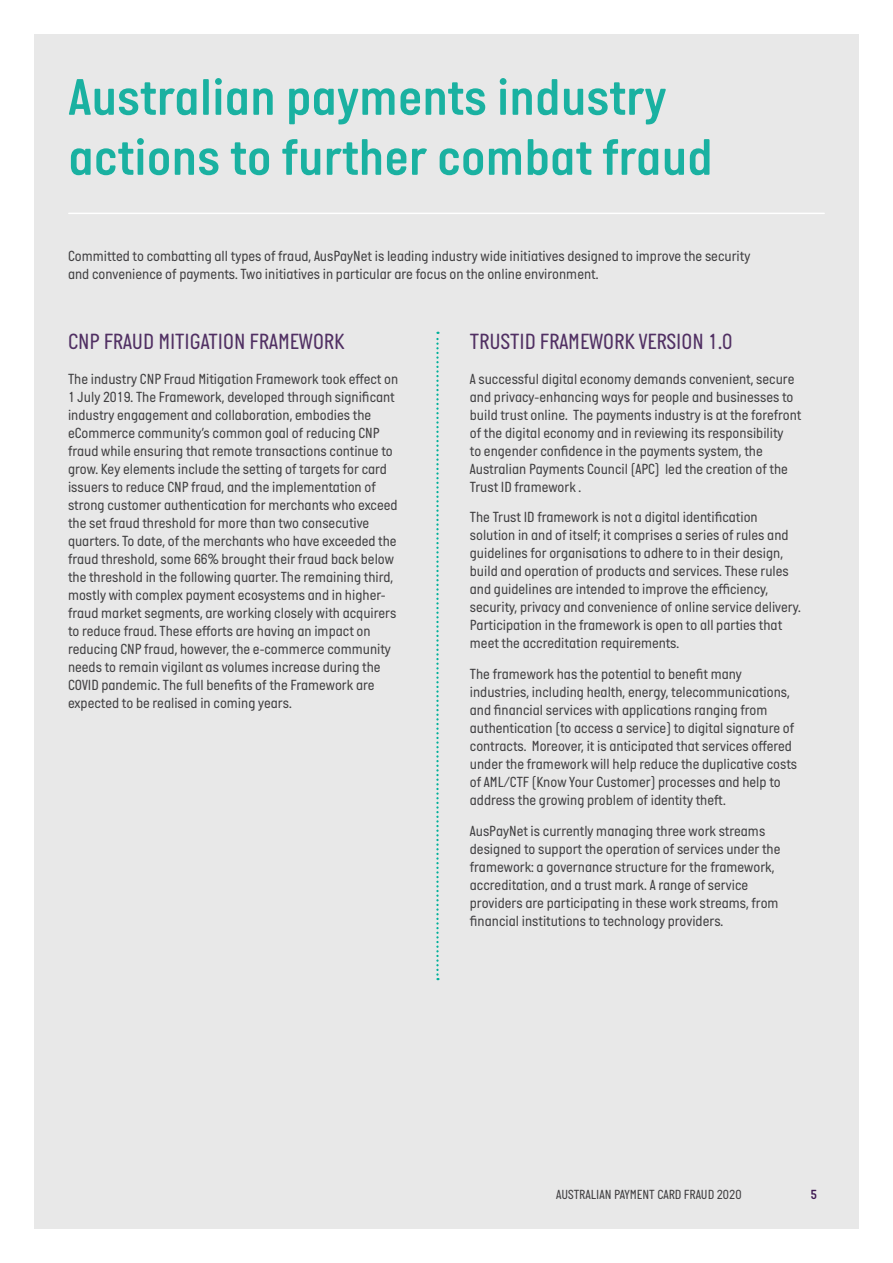
<style>
.page{position:relative;width:893px;height:1263px;background:#fff}
.page>*{position:absolute;margin:0;border:0;box-sizing:border-box;transform-origin:0 0}
.t1{font:600 52.5px/60px "Italian Plate No 1";letter-spacing:.01em;color:#1ab1a1}
.t2{font:22.5px "Italian Plate No 1";color:#513063}
.t3{font:15px/18px "Italian Plate No 1";color:#414042}
.t4{font:13.5px "Italian Plate No 1";color:#414042}
.t5{font:600 13.5px "Italian Plate No 1";color:#3e1952}
</style>
<div class="page">
<div style="left:34px;top:34px;width:825px;height:1195px;background:#e8e8e8"></div>
<svg style="left:436px;top:332px;width:3px;height:648px"></svg>
<hr style="left:69px;top:213px;width:755px;height:1px;background:#fff">
<h1 class="t1" style="left:69px;top:67px;width:645px">Australian payments industry actions to further combat fraud</h1>
<p class="t3" style="left:68px;top:246px;width:684px">Committed to combatting all types of fraud, AusPayNet is leading industry wide initiatives designed to improve the security and convenience of payments. Two initiatives in particular are focus on the online environment.</p>
<h2 class="t2" style="left:68px;top:329px;width:278px">CNP FRAUD MITIGATION FRAMEWORK</h2>
<p class="t3" style="left:68px;top:369px;width:332px">The industry CNP Fraud Mitigation Framework took effect on 1 July 2019. The Framework, developed through significant industry engagement and collaboration, embodies the eCommerce community’s common goal of reducing CNP fraud while ensuring that remote transactions continue to grow. Key elements include the setting of targets for card issuers to reduce CNP fraud, and the implementation of strong customer authentication for merchants who exceed the set fraud threshold for more than two consecutive quarters. To date, of the merchants who have exceeded the fraud threshold, some 66% brought their fraud back below the threshold in the following quarter. The remaining third, mostly with complex payment ecosystems and in higher&shy;fraud market segments, are working closely with acquirers to reduce fraud. These efforts are having an impact on reducing CNP fraud, however, the e-commerce community needs to remain vigilant as volumes increase during the COVID pandemic. The full benefits of the Framework are expected to be realised in coming years.</p>
<h2 class="t2" style="left:470px;top:329px;width:264px">TRUSTID FRAMEWORK VERSION 1.0</h2>
<p class="t3" style="left:470px;top:369px;width:333px">A successful digital economy demands convenient, secure and privacy-enhancing ways for people and businesses to build trust online. The payments industry is at the forefront of the digital economy and in reviewing its responsibility<br>to engender confidence in the payments system, the Australian Payments Council (APC) led the creation of the Trust ID framework .</p>
<p class="t3" style="left:470px;top:508px;width:332px">The Trust ID framework is not a digital identification solution in and of itself; it comprises a series of rules and guidelines for organisations to adhere to in their design, build and operation of products and services. These rules and guidelines are intended to improve the efficiency, security, privacy and convenience of online service delivery.<br>Participation in the framework is open to all parties that meet the accreditation requirements.</p>
<p class="t3" style="left:470px;top:665px;width:329px">The framework has the potential to benefit many industries, including health, energy, telecommunications, and financial services with applications ranging from authentication (to access a service) to digital signature of contracts. Moreover, it is anticipated that services offered under the framework will help reduce the duplicative costs of AML/CTF (Know Your Customer) processes and help to address the growing problem of identity theft.</p>
<p class="t3" style="left:470px;top:822px;width:312px">AusPayNet is currently managing three work streams designed to support the operation of services under the framework: a governance structure for the framework, accreditation, and a trust mark. A range of service providers are participating in these work streams, from financial institutions to technology providers.</p>
<p class="t4" style="left:556px;top:1187px;width:187px">AUSTRALIAN PAYMENT CARD FRAUD 2020</p>
<p class="t5" style="left:811px;top:1187px;width:8px">5</p>
</div>
